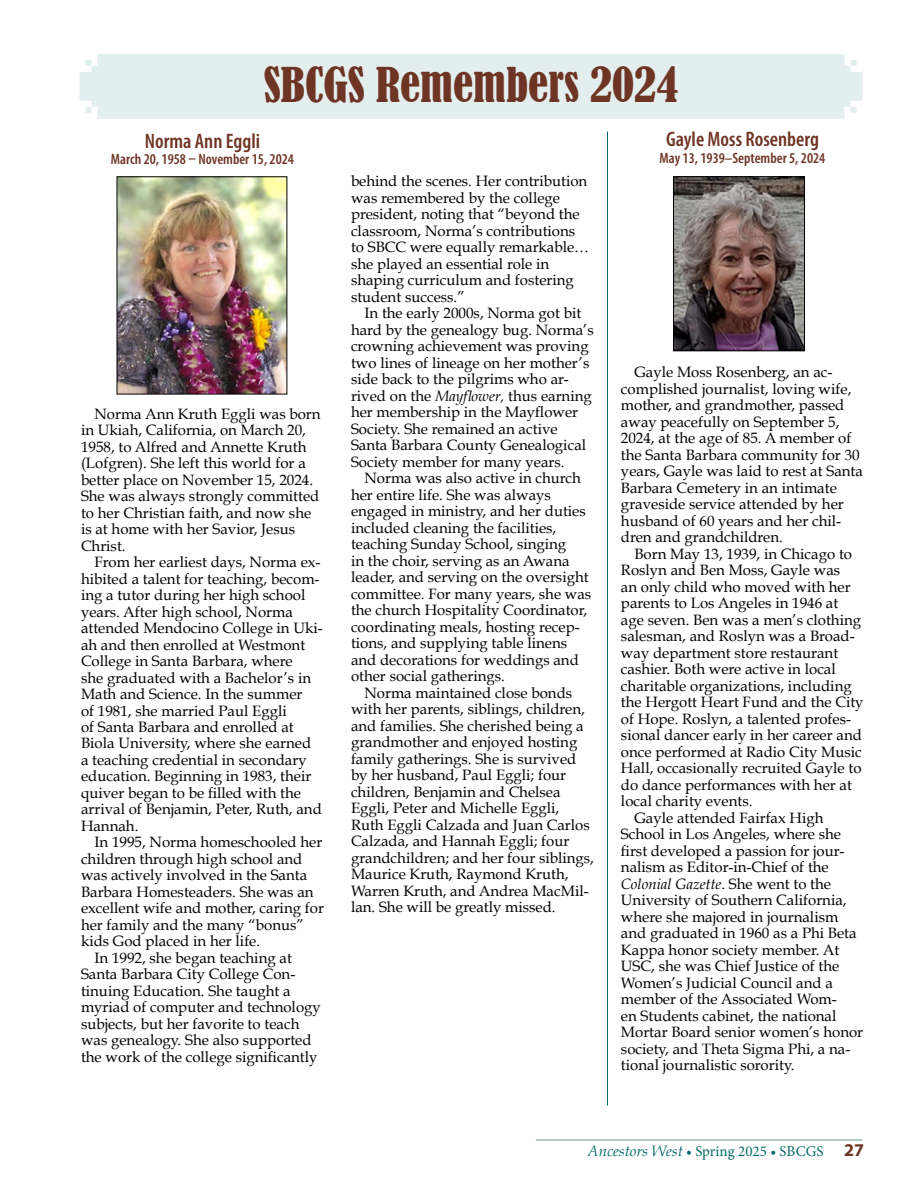
<style>
.page{position:relative;width:918px;height:1188px;background:#fff}
.page>*{position:absolute;margin:0;border:0;box-sizing:border-box;transform-origin:0 0}
.t1{font:condensed 45px "Bernard";color:#6f3524}
.t2{font:600 condensed 21px "Myriad Pro";color:#6f3524}
.t3{font:15px/16.5px "Book Antiqua";color:#000}
.t4{font:600 condensed 15px "Myriad Pro";color:#6f3524}
.t5{font:15px "Minion Pro";color:#056969}
.t6{font:italic 15px "Book Antiqua";color:#000}
.s1{font-style:italic}
.s2{font-style:normal}
.s3{font-family:"Book Antiqua";font-style:italic}
.s4{font-family:"Myriad Pro";font-weight:700;font-size:18px;color:#6f3524}
</style>
<div class="page">
<hr style="left:536px;top:1140px;width:326px;height:1px;background:#5ca08c">
<img style="left:119px;top:178px;width:166px;height:214px">
<div style="left:117px;top:176px;width:170px;height:218px;border:1px solid #000"></div>
<img style="left:675px;top:178px;width:128px;height:171px">
<div style="left:673px;top:176px;width:132px;height:175px;border:1px solid #000"></div>
<div style="left:80px;top:54px;width:782px;height:65px;background:#e3eeee"></div>
<hr style="left:607px;top:132px;width:1px;height:973px;background:#056969">
<h1 class="t1" style="left:264px;top:59px;width:416px">SBCGS Remembers 2024</h1>
<h2 class="t2" style="left:145px;top:128px;width:117px">Norma Ann Eggli</h2>
<p class="t4" style="left:111px;top:150px;width:185px">March 20, 1958 – November 15, 2024</p>
<p class="t3" style="left:81px;top:405px;width:241px;text-indent:14px">Norma Ann Kruth Eggli was born in Ukiah, California, on March 20,<br>1958, to Alfred and Annette Kruth (Lofgren). She left this world for a better place on November 15, 2024.<br>She was always strongly committed to her Christian faith, and now she is at home with her Savior, Jesus<br>Christ.</p>
<p class="t3" style="left:81px;top:554px;width:243px;text-indent:14px">From her earliest days, Norma ex&shy;hibited a talent for teaching, becom&shy;ing a tutor during her high school years. After high school, Norma attended Mendocino College in Uki&shy;ah and then enrolled at Westmont<br>College in Santa Barbara, where<br>she graduated with a Bachelor’s in<br>Math and Science. In the summer<br>of 1981, she married Paul Eggli<br>of Santa Barbara and enrolled at<br>Biola University, where she earned<br>a teaching credential in secondary education. Beginning in 1983, their quiver began to be filled with the arrival of Benjamin, Peter, Ruth, and<br>Hannah.</p>
<p class="t3" style="left:95px;top:834px;width:229px">In 1995, Norma homeschooled her</p>
<p class="t3" style="left:81px;top:851px;width:223px">children through high school and</p>
<p class="t3" style="left:81px;top:867px;width:228px">was actively involved in the Santa</p>
<p class="t3" style="left:81px;top:884px;width:234px">Barbara Homesteaders. She was an</p>
<p class="t3" style="left:81px;top:900px;width:244px">excellent wife and mother, caring for</p>
<p class="t3" style="left:81px;top:917px;width:225px">her family and the many “bonus”</p>
<p class="t3" style="left:81px;top:933px;width:181px">kids God placed in her life.</p>
<p class="t3" style="left:95px;top:950px;width:199px">In 1992, she began teaching at</p>
<p class="t3" style="left:81px;top:966px;width:216px">Santa Barbara City College Con-</p>
<p class="t3" style="left:81px;top:983px;width:211px">tinuing Education. She taught a</p>
<p class="t3" style="left:81px;top:999px;width:241px">myriad of computer and technology</p>
<p class="t3" style="left:81px;top:1016px;width:220px">subjects, but her favorite to teach</p>
<p class="t3" style="left:81px;top:1032px;width:232px">was genealogy. She also supported</p>
<p class="t3" style="left:81px;top:1049px;width:238px">the work of the college significantly</p>
<p class="t3" style="left:351px;top:173px;width:240px">behind the scenes. Her contribution was remembered by the college president, noting that “beyond the classroom, Norma’s contributions to SBCC were equally remarkable… she played an essential role in shaping curriculum and fostering student success.”</p>
<p class="t3" style="left:351px;top:305px;width:244px;text-indent:14px">In the early 2000s, Norma got bit hard by the genealogy bug. Norma’s crowning achievement was proving two lines of lineage on her mother’s side back to the pilgrims who ar&shy;rived on the <span class="s1">Mayflower,</span> thus earning her membership in the Mayflower Society. She remained an active Santa Barbara County Genealogical Society member for many years.</p>
<p class="t3" style="left:351px;top:470px;width:242px;text-indent:14px">Norma was also active in church her entire life. She was always engaged in ministry, and her duties included cleaning the facilities, teaching Sunday School, singing<br>in the choir, serving as an Awana leader, and serving on the oversight committee. For many years, she was the church Hospitality Coordinator, coordinating meals, hosting recep&shy;tions, and supplying table linens and decorations for weddings and other social gatherings.</p>
<p class="t3" style="left:351px;top:684px;width:244px;text-indent:14px">Norma maintained close bonds with her parents, siblings, children, and families. She cherished being a grandmother and enjoyed hosting family gatherings. She is survived by her husband, Paul Eggli; four children, Benjamin and Chelsea Eggli, Peter and Michelle Eggli, Ruth Eggli Calzada and Juan Carlos Calzada, and Hannah Eggli; four grandchildren; and her four siblings, Maurice Kruth, Raymond Kruth, Warren Kruth, and Andrea MacMil&shy;lan. She will be greatly missed.</p>
<h2 class="t2" style="left:666px;top:127px;width:154px">Gayle Moss Rosenberg</h2>
<p class="t4" style="left:660px;top:149px;width:167px">May 13, 1939–September 5, 2024</p>
<p class="t3" style="left:621px;top:364px;width:243px;text-indent:14px">Gayle Moss Rosenberg, an ac&shy;complished journalist, loving wife, mother, and grandmother, passed away peacefully on September 5,<br>2024, at the age of 85. A member of the Santa Barbara community for 30 years, Gayle was laid to rest at Santa<br>Barbara Cemetery in an intimate graveside service attended by her husband of 60 years and her chil&shy;dren and grandchildren.</p>
<p class="t3" style="left:634px;top:546px;width:219px">Born May 13, 1939, in Chicago to</p>
<p class="t3" style="left:621px;top:562px;width:221px">Roslyn and Ben Moss, Gayle was</p>
<p class="t3" style="left:621px;top:579px;width:231px">an only child who moved with her</p>
<p class="t3" style="left:621px;top:595px;width:219px">parents to Los Angeles in 1946 at</p>
<p class="t3" style="left:621px;top:612px;width:242px">age seven. Ben was a men’s clothing</p>
<p class="t3" style="left:621px;top:628px;width:235px">salesman, and Roslyn was a Broad-</p>
<p class="t3" style="left:621px;top:645px;width:219px">way department store restaurant</p>
<p class="t3" style="left:621px;top:661px;width:216px">cashier. Both were active in local</p>
<p class="t3" style="left:621px;top:678px;width:232px">charitable organizations, including</p>
<p class="t3" style="left:621px;top:694px;width:244px">the Hergott Heart Fund and the City</p>
<p class="t3" style="left:621px;top:711px;width:232px">of Hope. Roslyn, a talented profes-</p>
<p class="t3" style="left:621px;top:727px;width:242px">sional dancer early in her career and</p>
<p class="t3" style="left:621px;top:744px;width:242px">once performed at Radio City Music</p>
<p class="t3" style="left:621px;top:760px;width:242px">Hall, occasionally recruited Gayle to</p>
<p class="t3" style="left:621px;top:777px;width:232px">do dance performances with her at</p>
<p class="t3" style="left:621px;top:793px;width:133px">local charity events.</p>
<p class="t3" style="left:634px;top:810px;width:191px">Gayle attended Fairfax High</p>
<p class="t3" style="left:621px;top:826px;width:222px">School in Los Angeles, where she</p>
<p class="t3" style="left:621px;top:843px;width:225px">first developed a passion for jour-</p>
<p class="t3" style="left:621px;top:859px;width:209px">nalism as Editor-in-Chief of the</p>
<p class="t6" style="left:621px;top:875px;width:212px">Colonial Gazette<span class="s2">. She went to the</span></p>
<p class="t3" style="left:621px;top:892px;width:227px">University of Southern California,</p>
<p class="t3" style="left:621px;top:909px;width:219px">where she majored in journalism</p>
<p class="t3" style="left:621px;top:925px;width:237px">and graduated in 1960 as a Phi Beta</p>
<p class="t3" style="left:621px;top:942px;width:220px">Kappa honor society member. At</p>
<p class="t3" style="left:621px;top:958px;width:220px">USC, she was Chief Justice of the</p>
<p class="t3" style="left:621px;top:975px;width:213px">Women’s Judicial Council and a</p>
<p class="t3" style="left:621px;top:991px;width:217px">member of the Associated Wom-</p>
<p class="t3" style="left:621px;top:1008px;width:217px">en Students cabinet, the national</p>
<p class="t3" style="left:621px;top:1024px;width:244px">Mortar Board senior women’s honor</p>
<p class="t3" style="left:621px;top:1041px;width:231px">society, and Theta Sigma Phi, a na-</p>
<p class="t3" style="left:621px;top:1057px;width:175px">tional journalistic sorority.</p>
<p class="t5" style="left:588px;top:1141px;width:278px"><span class="s3">Ancestors West</span> • Spring 2025 • SBCGS <span class="s4">27</span></p>
</div>
